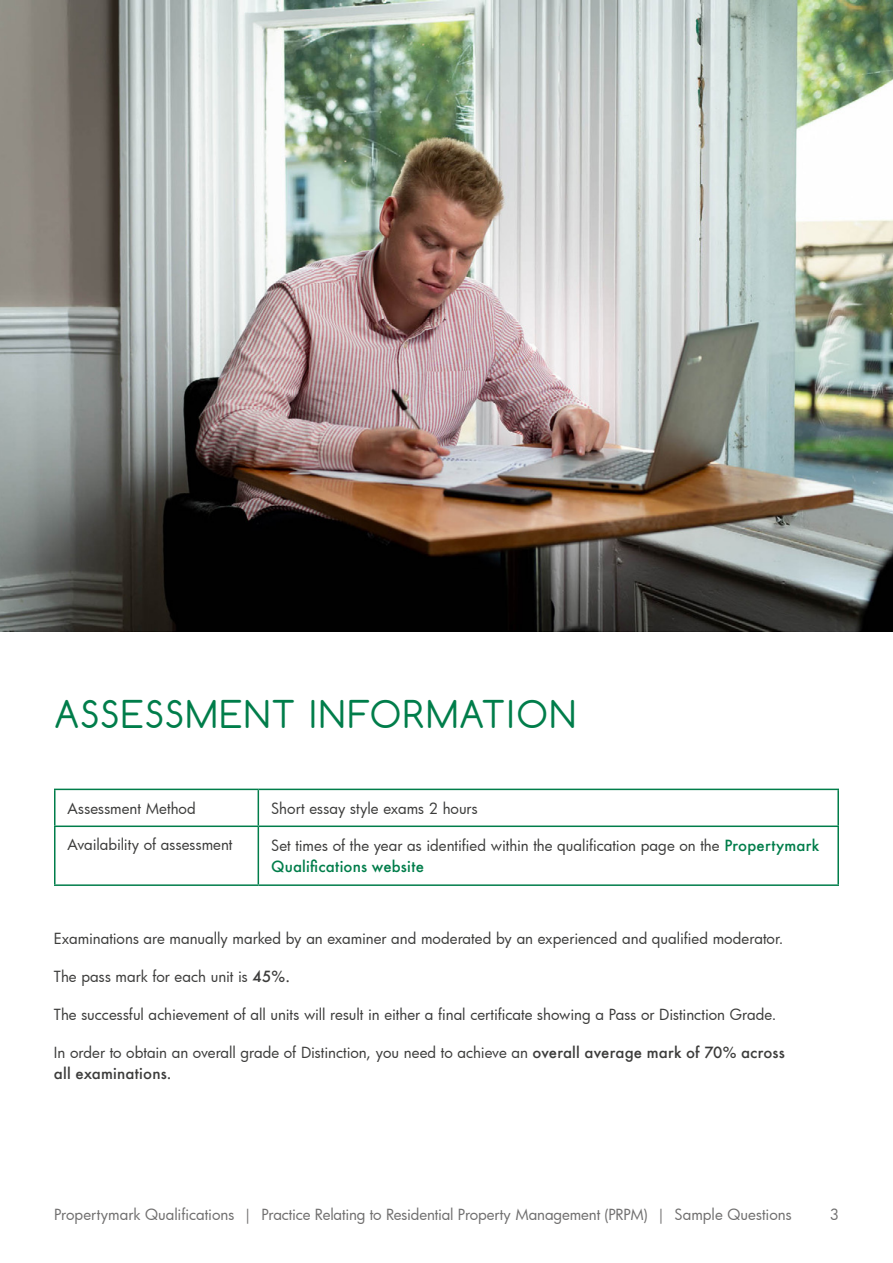
<style>
.page{position:relative;width:893px;height:1263px;background:#fff}
.page>*{position:absolute;margin:0;border:0;box-sizing:border-box;transform-origin:0 0}
.t1{font:36px "Comfortaa";letter-spacing:.045em;color:#007d4a}
.t2{font:15px/21px "Futura";color:#3c3c3b}
.t3{font:15px "Futura";letter-spacing:-.005em;color:#706f6f}
.s1{font-weight:500;color:#007d4a}
.s2{font-weight:500}
</style>
<div class="page">
<img style="left:0;top:0;width:893px;height:631px">
<hr style="left:54px;top:789px;width:204px;height:1px;background:#007d4a">
<hr style="left:54px;top:790px;width:2px;height:35px;background:#007d4a">
<hr style="left:258px;top:789px;width:581px;height:1px;background:#007d4a">
<hr style="left:258px;top:790px;width:1px;height:35px;background:#007d4a">
<hr style="left:837px;top:790px;width:2px;height:35px;background:#007d4a">
<hr style="left:54px;top:825px;width:204px;height:2px;background:#007d4a">
<hr style="left:54px;top:827px;width:2px;height:57px;background:#007d4a">
<hr style="left:258px;top:825px;width:581px;height:2px;background:#007d4a">
<hr style="left:258px;top:827px;width:1px;height:57px;background:#007d4a">
<hr style="left:837px;top:827px;width:2px;height:57px;background:#007d4a">
<hr style="left:54px;top:884px;width:204px;height:2px;background:#007d4a">
<hr style="left:258px;top:884px;width:581px;height:2px;background:#007d4a">
<h1 class="t1" style="left:54px;top:691px;width:523px">ASSESSMENT INFORMATION</h1>
<p class="t2" style="left:68px;top:797px;width:130px">Assessment Method</p>
<p class="t2" style="left:271px;top:797px;width:208px">Short essay style exams 2 hours</p>
<p class="t2" style="left:68px;top:834px;width:167px">Availability of assessment</p>
<p class="t2" style="left:271px;top:835px;width:550px">Set times of the year as identified within the qualification page on the <span class="s1">Propertymark<br>Qualifications website</span></p>
<p class="t2" style="left:54px;top:928px;width:731px">Examinations are manually marked by an examiner and moderated by an experienced and qualified moderator.</p>
<p class="t2" style="left:54px;top:966px;width:237px">The pass mark for each unit is <span class="s2">45%.</span></p>
<p class="t2" style="left:54px;top:1004px;width:724px">The successful achievement of all units will result in either a final certificate showing a Pass or Distinction Grade.</p>
<p class="t2" style="left:54px;top:1042px;width:732px">In order to obtain an overall grade of Distinction, you need to achieve an <span class="s2">overall average mark of 70% across all examinations.</span></p>
<p class="t3" style="left:54px;top:1205px;width:739px">Propertymark Qualifications | Practice Relating to Residential Property Management (PRPM) | Sample Questions</p>
<p class="t3" style="left:830px;top:1205px;width:11px">3</p>
</div>
